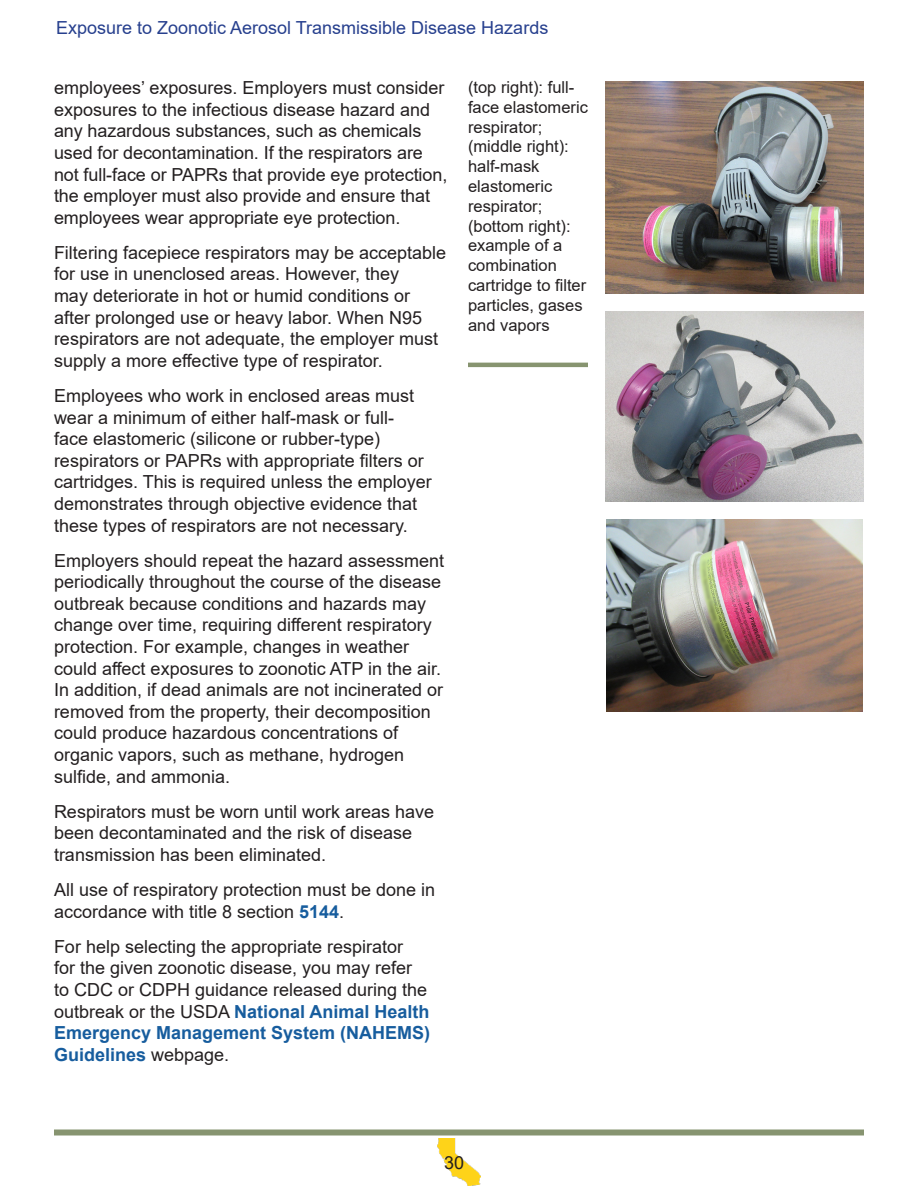
<style>
.page{position:relative;width:918px;height:1188px;background:#fff}
.page>*{position:absolute;margin:0;border:0;box-sizing:border-box;transform-origin:0 0}
.body_text{font:18px/21.6px "Arial";color:#231f20}
.t1{font:18px "Arial";color:#27408e}
.captions{font:16.5px/19.8px "Arial";color:#231f20}
.s1{font-weight:700;color:#175d9e}
</style>
<div class="page">
<img style="left:438px;top:1139px;width:42px;height:47px">
<div style="left:54px;top:1130px;width:810px;height:6px;background:#879470"></div>
<img style="left:606px;top:81px;width:258px;height:212px">
<img style="left:606px;top:311px;width:258px;height:190px">
<img style="left:606px;top:519px;width:256px;height:192px">
<hr style="left:468px;top:363px;width:120px;height:4px;background:#879470">
<p class="t1" style="left:56px;top:15px;width:494px">Exposure to Zoonotic Aerosol Transmissible Disease Hazards</p>
<p class="body_text" style="left:54px;top:77px;width:395px">employees’ exposures. Employers must consider exposures to the infectious disease hazard and any hazardous substances, such as chemicals used for decontamination. If the respirators are not full-face or PAPRs that provide eye protection, the employer must also provide and ensure that employees wear appropriate eye protection.</p>
<p class="body_text" style="left:54px;top:242px;width:394px">Filtering facepiece respirators may be acceptable for use in unenclosed areas. However, they<br>may deteriorate in hot or humid conditions or after prolonged use or heavy labor. When N95 respirators are not adequate, the employer must supply a more effective type of respirator.</p>
<p class="body_text" style="left:54px;top:385px;width:379px">Employees who work in enclosed areas must wear a minimum of either half-mask or full&shy;face elastomeric (silicone or rubber-type) respirators or PAPRs with appropriate filters or cartridges. This is required unless the employer demonstrates through objective evidence that these types of respirators are not necessary.</p>
<p class="body_text" style="left:54px;top:549px;width:392px">Employers should repeat the hazard assessment periodically throughout the course of the disease outbreak because conditions and hazards may change over time, requiring different respiratory protection. For example, changes in weather could affect exposures to zoonotic ATP in the air.<br>In addition, if dead animals are not incinerated or removed from the property, their decomposition could produce hazardous concentrations of organic vapors, such as methane, hydrogen sulfide, and ammonia.</p>
<p class="body_text" style="left:54px;top:800px;width:382px">Respirators must be worn until work areas have been decontaminated and the risk of disease transmission has been eliminated.</p>
<p class="body_text" style="left:54px;top:879px;width:383px">All use of respiratory protection must be done in accordance with title 8 section <span class="s1">5144</span>.</p>
<p class="body_text" style="left:54px;top:935px;width:378px">For help selecting the appropriate respirator<br>for the given zoonotic disease, you may refer to CDC or CDPH guidance released during the outbreak or the USDA <span class="s1">National Animal Health Emergency Management System (NAHEMS)<br>Guidelines</span> webpage.</p>
<p class="captions" style="left:468px;top:77px;width:121px">(top right): full&shy;face elastomeric respirator; (middle right): half-mask elastomeric respirator; (bottom right): example of a combination cartridge to filter particles, gases and vapors</p>
<p class="body_text" style="left:444px;top:1152px;width:22px">30</p>
</div>
